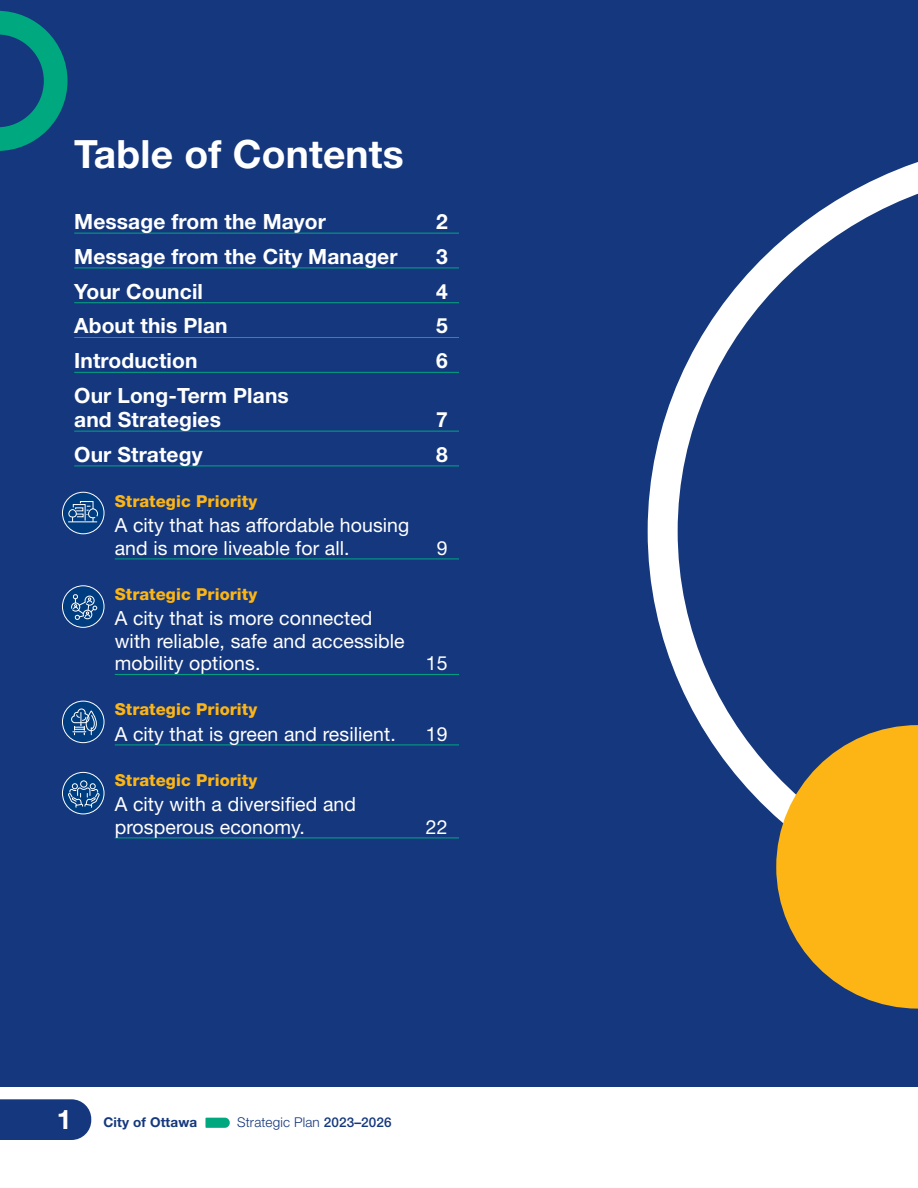
<style>
.page{position:relative;width:918px;height:1188px;background:#fff}
.page>*{position:absolute;margin:0;border:0;box-sizing:border-box;transform-origin:0 0}
.TOC_Title{font:700 39px "Helvetica Neue LT Std";letter-spacing:.005em;color:#fff}
.t1{font:700 21px/24px "Helvetica Neue LT Std";letter-spacing:.005em;color:#fff}
.t2{font:19.5px/22.5px "Helvetica Neue LT Std";letter-spacing:.005em;color:#fff}
.t3{font:800 16.5px "Helvetica Neue LT Std";letter-spacing:.005em;color:#fcb515}
.t4{font:300 13.5px "Helvetica Neue LT Std";letter-spacing:.01em;color:#14377d}
.t5{font:700 13.5px "Helvetica Neue LT Std";letter-spacing:.01em;color:#14377d}
.s1{font-size:27px;color:#fff}
.s2{font-weight:500}
</style>
<div class="page">
<div style="left:0;top:0;width:918px;height:1086px;background:#14377d"></div>
<hr style="left:74px;top:233px;width:385px;height:1px;background:#00a880">
<hr style="left:74px;top:268px;width:385px;height:1px;background:#00a880">
<hr style="left:74px;top:302px;width:385px;height:1px;background:#00a880">
<hr style="left:74px;top:337px;width:385px;height:1px;background:#00a880">
<hr style="left:74px;top:372px;width:385px;height:1px;background:#00a880">
<hr style="left:74px;top:431px;width:385px;height:1px;background:#00a880">
<hr style="left:74px;top:466px;width:385px;height:1px;background:#00a880">
<hr style="left:115px;top:559px;width:344px;height:1px;background:#00a880">
<hr style="left:115px;top:674px;width:344px;height:1px;background:#00a880">
<hr style="left:115px;top:745px;width:344px;height:1px;background:#00a880">
<hr style="left:115px;top:838px;width:344px;height:1px;background:#00a880">
<svg style="left:648px;top:162px;width:270px;height:655px"></svg>
<svg style="left:0;top:11px;width:67px;height:140px"></svg>
<svg style="left:776px;top:725px;width:142px;height:284px"></svg>
<div style="left:62px;top:492px;width:42px;height:42px;background:#003c80;border-radius:50%"></div>
<div style="left:62px;top:492px;width:42px;height:42px;border:1px solid #fff;border-radius:50%"></div>
<svg style="left:68px;top:501px;width:30px;height:22px"></svg>
<svg style="left:62px;top:772px;width:42px;height:42px"></svg>
<div style="left:62px;top:772px;width:42px;height:42px;border:1px solid #fff;border-radius:50%"></div>
<div style="left:80px;top:781px;width:7px;height:7px;border:1px solid #fff;border-radius:50%"></div>
<svg style="left:68px;top:783px;width:31px;height:25px"></svg>
<div style="left:62px;top:701px;width:42px;height:42px;background:#003c80;border-radius:50%"></div>
<div style="left:62px;top:701px;width:42px;height:42px;border:1px solid #fff;border-radius:50%"></div>
<svg style="left:71px;top:708px;width:26px;height:27px"></svg>
<div style="left:62px;top:586px;width:42px;height:41px;background:#003c80;border-radius:50%"></div>
<div style="left:62px;top:585px;width:42px;height:43px;border:1px solid #fff;border-radius:50%"></div>
<svg style="left:71px;top:594px;width:26px;height:26px"></svg>
<svg style="left:0;top:1099px;width:91px;height:41px;background:#1f4183"></svg>
<svg style="left:205px;top:1118px;width:25px;height:10px"></svg>
<p class="TOC_Title" style="left:74px;top:130px;width:331px">Table of Contents</p>
<p class="t1" style="left:74px;top:209px;width:253px">Message from the Mayor</p>
<p class="t1" style="left:436px;top:209px;width:13px">2</p>
<p class="t1" style="left:74px;top:244px;width:325px">Message from the City Manager</p>
<p class="t1" style="left:436px;top:244px;width:13px">3</p>
<p class="t1" style="left:74px;top:279px;width:130px">Your Council</p>
<p class="t1" style="left:436px;top:279px;width:13px">4</p>
<p class="t1" style="left:74px;top:313px;width:155px">About this Plan</p>
<p class="t1" style="left:436px;top:313px;width:13px">5</p>
<p class="t1" style="left:74px;top:348px;width:125px">Introduction</p>
<p class="t1" style="left:436px;top:348px;width:13px">6</p>
<p class="t1" style="left:74px;top:383px;width:216px">Our Long-Term Plans and Strategies</p>
<p class="t1" style="left:436px;top:407px;width:13px">7</p>
<p class="t1" style="left:74px;top:442px;width:130px">Our Strategy</p>
<p class="t1" style="left:436px;top:442px;width:13px">8</p>
<p class="t3" style="left:115px;top:491px;width:144px">Strategic Priority</p>
<p class="t2" style="left:115px;top:514px;width:296px">A city that has affordable housing and is more liveable for all.</p>
<p class="t2" style="left:437px;top:536px;width:12px">9</p>
<p class="t3" style="left:115px;top:584px;width:144px">Strategic Priority</p>
<p class="t2" style="left:115px;top:607px;width:291px">A city that is more connected with reliable, safe and accessible mobility options.</p>
<p class="t2" style="left:426px;top:652px;width:23px">15</p>
<p class="t3" style="left:115px;top:700px;width:144px">Strategic Priority</p>
<p class="t2" style="left:115px;top:722px;width:283px">A city that is green and resilient.</p>
<p class="t2" style="left:426px;top:722px;width:23px">19</p>
<p class="t3" style="left:115px;top:770px;width:144px">Strategic Priority</p>
<p class="t2" style="left:115px;top:793px;width:243px">A city with a diversified and prosperous economy.</p>
<p class="t2" style="left:426px;top:815px;width:23px">22</p>
<p class="t5" style="left:57px;top:1114px;width:142px"><span class="s1">1</span> City of Ottawa</p>
<p class="t4" style="left:237px;top:1114px;width:156px">Strategic Plan <span class="s2">2023–2026</span></p>
</div>
